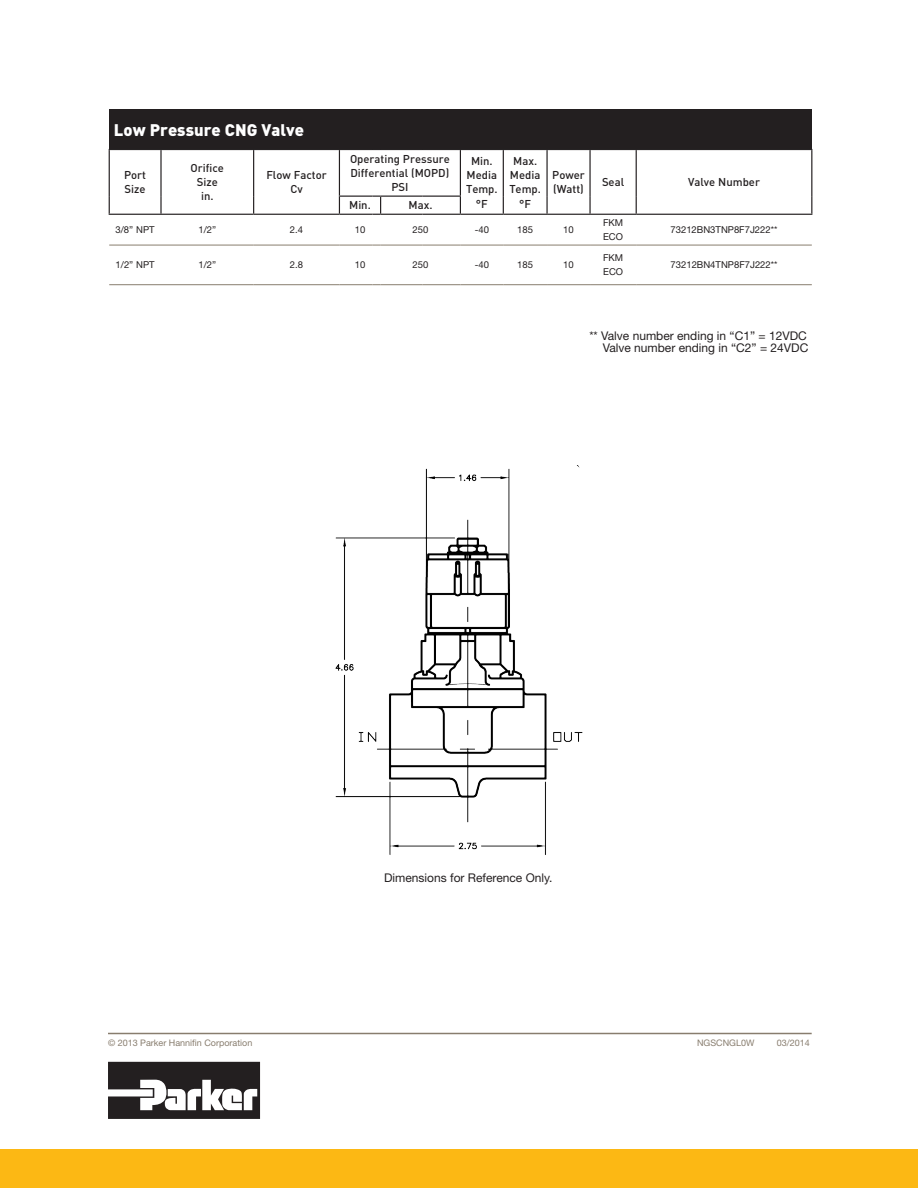
<style>
.page{position:relative;width:918px;height:1188px;background:#fff}
.page>*{position:absolute;margin:0;border:0;box-sizing:border-box;transform-origin:0 0}
.t1{font:900 16.65px "DINOT";color:#fff}
.t2{font:12px "Helvetica Neue LT Std";color:#231f20}
.t3{font:500 11.25px/14.2px "DINOT";color:#231f20;text-align:center}
.t4{font:9.45px/14.2px "Helvetica Neue LT Std";color:#231f20}
.t5{font:9px "Helvetica Neue LT Std";color:#887d6e}
</style>
<div class="page">
<svg style="left:108px;top:1062px;width:152px;height:57px"></svg>
<hr style="left:108px;top:1033px;width:704px;height:1px;background:#887d6e">
<div style="left:0;top:1150px;width:918px;height:38px;background:#fcb814"></div>
<div style="left:109px;top:109px;width:703px;height:41px;background:#231f20"></div>
<hr style="left:109px;top:150px;width:1px;height:46px;background:#231f20">
<hr style="left:160px;top:150px;width:2px;height:46px;background:#231f20">
<hr style="left:253px;top:150px;width:1px;height:46px;background:#231f20">
<hr style="left:339px;top:150px;width:1px;height:46px;background:#231f20">
<hr style="left:460px;top:150px;width:1px;height:46px;background:#231f20">
<hr style="left:503px;top:150px;width:1px;height:46px;background:#231f20">
<hr style="left:546px;top:150px;width:2px;height:46px;background:#231f20">
<hr style="left:589px;top:150px;width:2px;height:46px;background:#231f20">
<hr style="left:636px;top:150px;width:1px;height:46px;background:#231f20">
<hr style="left:811px;top:150px;width:1px;height:46px;background:#231f20">
<svg style="left:109px;top:196px;width:1px;height:18px"></svg>
<svg style="left:160px;top:196px;width:2px;height:18px"></svg>
<svg style="left:253px;top:196px;width:1px;height:18px"></svg>
<hr style="left:339px;top:196px;width:34px;height:1px;background:#231f20">
<svg style="left:339px;top:197px;width:1px;height:17px"></svg>
<hr style="left:381px;top:196px;width:41px;height:1px;background:#231f20">
<hr style="left:422px;top:196px;width:39px;height:1px;background:#231f20">
<svg style="left:460px;top:197px;width:1px;height:17px"></svg>
<svg style="left:503px;top:196px;width:1px;height:18px"></svg>
<svg style="left:546px;top:196px;width:2px;height:18px"></svg>
<svg style="left:589px;top:196px;width:2px;height:18px"></svg>
<svg style="left:636px;top:196px;width:1px;height:18px"></svg>
<svg style="left:811px;top:196px;width:1px;height:18px"></svg>
<hr style="left:109px;top:214px;width:52px;height:1px;background:#231f20">
<hr style="left:161px;top:214px;width:93px;height:1px;background:#231f20">
<hr style="left:254px;top:214px;width:85px;height:1px;background:#231f20">
<hr style="left:339px;top:214px;width:34px;height:1px;background:#231f20">
<svg style="left:373px;top:196px;width:8px;height:19px"></svg>
<hr style="left:381px;top:214px;width:41px;height:1px;background:#231f20">
<hr style="left:422px;top:214px;width:38px;height:1px;background:#231f20">
<hr style="left:460px;top:214px;width:43px;height:1px;background:#231f20">
<hr style="left:503px;top:214px;width:44px;height:1px;background:#231f20">
<hr style="left:547px;top:214px;width:43px;height:1px;background:#231f20">
<hr style="left:590px;top:214px;width:46px;height:1px;background:#231f20">
<hr style="left:636px;top:214px;width:176px;height:1px;background:#231f20">
<hr style="left:109px;top:149px;width:52px;height:1px;background:#262324">
<hr style="left:161px;top:149px;width:93px;height:1px;background:#262324">
<hr style="left:254px;top:149px;width:85px;height:1px;background:#262324">
<hr style="left:339px;top:149px;width:34px;height:1px;background:#262324">
<hr style="left:381px;top:149px;width:41px;height:1px;background:#262324">
<hr style="left:422px;top:149px;width:38px;height:1px;background:#262324">
<hr style="left:460px;top:149px;width:43px;height:1px;background:#262324">
<hr style="left:503px;top:149px;width:44px;height:1px;background:#262324">
<hr style="left:547px;top:149px;width:43px;height:1px;background:#262324">
<hr style="left:590px;top:149px;width:46px;height:1px;background:#262324">
<hr style="left:636px;top:149px;width:176px;height:1px;background:#262324">
<hr style="left:109px;top:245px;width:52px;height:1px;background:#887d6e">
<hr style="left:339px;top:245px;width:34px;height:1px;background:#887d6e">
<hr style="left:381px;top:245px;width:41px;height:1px;background:#887d6e">
<hr style="left:422px;top:245px;width:38px;height:1px;background:#887d6e">
<hr style="left:460px;top:245px;width:43px;height:1px;background:#887d6e">
<hr style="left:503px;top:245px;width:44px;height:1px;background:#887d6e">
<hr style="left:547px;top:245px;width:43px;height:1px;background:#887d6e">
<hr style="left:590px;top:245px;width:46px;height:1px;background:#887d6e">
<hr style="left:636px;top:245px;width:176px;height:1px;background:#887d6e">
<hr style="left:109px;top:284px;width:52px;height:1px;background:#887d6e">
<hr style="left:339px;top:284px;width:34px;height:1px;background:#887d6e">
<hr style="left:381px;top:284px;width:41px;height:1px;background:#887d6e">
<hr style="left:422px;top:284px;width:38px;height:1px;background:#887d6e">
<hr style="left:460px;top:284px;width:43px;height:1px;background:#887d6e">
<hr style="left:503px;top:284px;width:44px;height:1px;background:#887d6e">
<hr style="left:547px;top:284px;width:43px;height:1px;background:#887d6e">
<hr style="left:590px;top:284px;width:46px;height:1px;background:#887d6e">
<hr style="left:636px;top:284px;width:176px;height:1px;background:#887d6e">
<hr style="left:161px;top:245px;width:93px;height:1px;background:#887d6e">
<hr style="left:161px;top:284px;width:93px;height:1px;background:#887d6e">
<hr style="left:254px;top:245px;width:85px;height:1px;background:#887d6e">
<hr style="left:254px;top:284px;width:85px;height:1px;background:#887d6e">
<img style="left:335px;top:465px;width:248px;height:390px">
<p class="t1" style="left:114px;top:118px;width:192px">Low Pressure CNG Valve</p>
<p class="t3" style="left:124px;top:167px;width:23px;text-align:left">Port<br>Size</p>
<p class="t3" style="left:191px;top:160px;width:35px">Orifice<br>Size in.</p>
<p class="t3" style="left:266px;top:167px;width:62px">Flow Factor<br>Cv</p>
<p class="t3" style="left:350px;top:151px;width:101px">Operating Pressure<br>Differential (MOPD)<br>PSI</p>
<p class="t3" style="left:466px;top:153px;width:33px">Min.<br>Media<br>Temp. °F</p>
<p class="t3" style="left:509px;top:153px;width:33px">Max.<br>Media<br>Temp. °F</p>
<p class="t3" style="left:349px;top:198px;width:23px">Min.</p>
<p class="t3" style="left:409px;top:198px;width:25px">Max.</p>
<p class="t3" style="left:552px;top:167px;width:34px;text-align:left">Power (Watt)</p>
<p class="t3" style="left:602px;top:175px;width:24px">Seal</p>
<p class="t3" style="left:688px;top:175px;width:73px">Valve Number</p>
<p class="t4" style="left:116px;top:223px;width:41px">3/8” NPT</p>
<p class="t4" style="left:198px;top:223px;width:19px">1/2”</p>
<p class="t4" style="left:290px;top:223px;width:15px">2.4</p>
<p class="t4" style="left:355px;top:223px;width:12px">10</p>
<p class="t4" style="left:413px;top:223px;width:17px">250</p>
<p class="t4" style="left:475px;top:223px;width:16px">-40</p>
<p class="t4" style="left:517px;top:223px;width:17px">185</p>
<p class="t4" style="left:563px;top:223px;width:12px">10</p>
<p class="t4" style="left:603px;top:215px;width:22px">FKM<br>ECO</p>
<p class="t4" style="left:671px;top:223px;width:108px">73212BN3TNP8F7J222**</p>
<p class="t4" style="left:116px;top:258px;width:41px">1/2” NPT</p>
<p class="t4" style="left:198px;top:258px;width:19px">1/2”</p>
<p class="t4" style="left:290px;top:258px;width:15px">2.8</p>
<p class="t4" style="left:355px;top:258px;width:12px">10</p>
<p class="t4" style="left:413px;top:258px;width:17px">250</p>
<p class="t4" style="left:475px;top:258px;width:16px">-40</p>
<p class="t4" style="left:517px;top:258px;width:17px">185</p>
<p class="t4" style="left:563px;top:258px;width:12px">10</p>
<p class="t4" style="left:603px;top:251px;width:22px">FKM<br>ECO</p>
<p class="t4" style="left:671px;top:258px;width:108px">73212BN4TNP8F7J222**</p>
<p class="t2" style="left:589px;top:329px;width:219px">** Valve number ending in “C1” = 12VDC</p>
<p class="t2" style="left:603px;top:341px;width:207px">Valve number ending in “C2” = 24VDC</p>
<p class="t2" style="left:384px;top:870px;width:170px">Dimensions for Reference Only.</p>
<p class="t5" style="left:108px;top:1038px;width:146px">© 2013 Parker Hannifin Corporation</p>
<p class="t5" style="left:697px;top:1038px;width:59px">NGSCNGL0W</p>
<p class="t5" style="left:777px;top:1038px;width:35px">03/2014</p>
</div>
